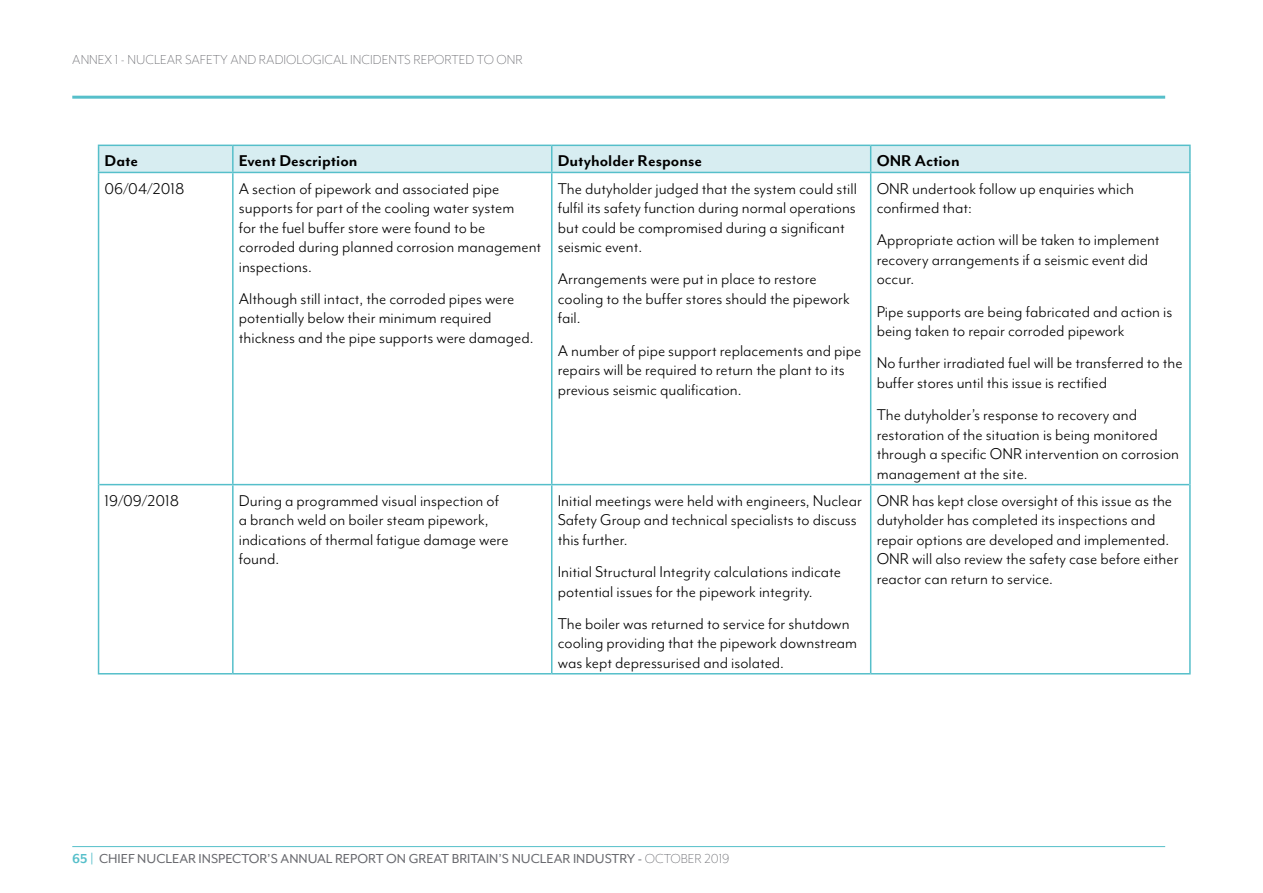
<style>
.page{position:relative;width:1263px;height:893px;background:#fff}
.page>*{position:absolute;margin:0;border:0;box-sizing:border-box;transform-origin:0 0}
.Table_Body{font:18px/19.5px "Mr Eaves Mod OT";color:#000}
.Table_Body-2{font:700 18px "Mr Eaves Mod OT";color:#000}
.t1{font:15px "Mr Eaves Mod OT";color:#696a6f}
.t2{font:300 15px "Mr Eaves Mod OT";color:#696a6f}
.s1{font-weight:700;color:#56bfca}
.s2{font-weight:300}
</style>
<div class="page">
<hr style="left:72px;top:96px;width:1093px;height:3px;background:#56bfca">
<hr style="left:72px;top:846px;width:1093px;height:1px;background:#56bfca">
<hr style="left:871px;top:145px;width:320px;height:1px;background:#55bfca">
<svg style="left:98px;top:145px;width:1091px;height:27px"></svg>
<hr style="left:1189px;top:146px;width:2px;height:26px;background:#55bfca">
<hr style="left:98px;top:172px;width:135px;height:1px;background:#55bfca">
<hr style="left:233px;top:172px;width:319px;height:1px;background:#55bfca">
<hr style="left:232px;top:173px;width:2px;height:311px;background:#55bfca">
<hr style="left:552px;top:172px;width:319px;height:1px;background:#55bfca">
<hr style="left:551px;top:173px;width:1px;height:311px;background:#55bfca">
<hr style="left:871px;top:172px;width:320px;height:1px;background:#55bfca">
<hr style="left:870px;top:173px;width:1px;height:311px;background:#55bfca">
<hr style="left:99px;top:484px;width:134px;height:1px;background:#55bfca">
<hr style="left:233px;top:484px;width:319px;height:1px;background:#55bfca">
<hr style="left:232px;top:485px;width:2px;height:188px;background:#55bfca">
<hr style="left:552px;top:484px;width:319px;height:1px;background:#55bfca">
<hr style="left:551px;top:485px;width:1px;height:188px;background:#55bfca">
<hr style="left:871px;top:484px;width:318px;height:1px;background:#55bfca">
<hr style="left:870px;top:485px;width:1px;height:188px;background:#55bfca">
<hr style="left:98px;top:173px;width:1px;height:312px;background:#56bfca">
<hr style="left:1189px;top:173px;width:2px;height:312px;background:#56bfca">
<hr style="left:98px;top:485px;width:1px;height:188px;background:#56bfca">
<hr style="left:1189px;top:485px;width:2px;height:188px;background:#56bfca">
<hr style="left:98px;top:673px;width:135px;height:1px;background:#56bfca">
<hr style="left:233px;top:673px;width:319px;height:1px;background:#56bfca">
<hr style="left:552px;top:673px;width:319px;height:1px;background:#56bfca">
<hr style="left:871px;top:673px;width:320px;height:1px;background:#56bfca">
<p class="t2" style="left:72px;top:51px;width:73px">ANNEX 1 - NUCLEAR</p>
<p class="t2" style="left:185px;top:51px;width:8px">SAFETY</p>
<p class="t2" style="left:230px;top:51px;width:10px">AND</p>
<p class="t2" style="left:259px;top:51px;width:9px">RADIOLOGICAL</p>
<p class="t2" style="left:350px;top:51px;width:8px">INCIDENTS</p>
<p class="t2" style="left:413px;top:51px;width:9px">REPORTED</p>
<p class="t2" style="left:477px;top:51px;width:47px">TO ONR</p>
<p class="Table_Body-2" style="left:105px;top:151px;width:35px">Date</p>
<p class="Table_Body-2" style="left:239px;top:151px;width:120px">Event Description</p>
<p class="Table_Body-2" style="left:558px;top:151px;width:146px">Dutyholder Response</p>
<p class="Table_Body-2" style="left:877px;top:151px;width:85px">ONR Action</p>
<p class="Table_Body" style="left:105px;top:179px;width:81px">06/04/2018</p>
<p class="Table_Body" style="left:239px;top:179px;width:304px">A section of pipework and associated pipe supports for part of the cooling water system<br>for the fuel buffer store were found to be corroded during planned corrosion management inspections.</p>
<p class="Table_Body" style="left:239px;top:289px;width:296px">Although still intact, the corroded pipes were potentially below their minimum required thickness and the pipe supports were damaged.</p>
<p class="Table_Body" style="left:877px;top:179px;width:259px">ONR undertook follow up enquiries which confirmed that:</p>
<p class="Table_Body" style="left:877px;top:230px;width:284px">Appropriate action will be taken to implement recovery arrangements if a seismic event did occur.</p>
<p class="Table_Body" style="left:877px;top:302px;width:297px">Pipe supports are being fabricated and action is being taken to repair corroded pipework</p>
<p class="Table_Body" style="left:877px;top:353px;width:307px">No further irradiated fuel will be transferred to the buffer stores until this issue is rectified</p>
<p class="Table_Body" style="left:877px;top:405px;width:304px">The dutyholder’s response to recovery and restoration of the situation is being monitored through a specific ONR intervention on corrosion management at the site.</p>
<p class="Table_Body" style="left:558px;top:179px;width:301px">The dutyholder judged that the system could still fulfil its safety function during normal operations but could be compromised during a significant seismic event.</p>
<p class="Table_Body" style="left:558px;top:269px;width:293px">Arrangements were put in place to restore cooling to the buffer stores should the pipework fail.</p>
<p class="Table_Body" style="left:558px;top:341px;width:305px">A number of pipe support replacements and pipe repairs will be required to return the plant to its previous seismic qualification.</p>
<p class="Table_Body" style="left:105px;top:491px;width:76px">19/09/2018</p>
<p class="Table_Body" style="left:239px;top:491px;width:271px">During a programmed visual inspection of a branch weld on boiler steam pipework, indications of thermal fatigue damage were found.</p>
<p class="Table_Body" style="left:558px;top:491px;width:306px">Initial meetings were held with engineers, Nuclear<br>Safety Group and technical specialists to discuss this further.</p>
<p class="Table_Body" style="left:558px;top:562px;width:285px">Initial Structural Integrity calculations indicate potential issues for the pipework integrity.</p>
<p class="Table_Body" style="left:558px;top:614px;width:301px">The boiler was returned to service for shutdown cooling providing that the pipework downstream was kept depressurised and isolated.</p>
<p class="Table_Body" style="left:877px;top:491px;width:303px">ONR has kept close oversight of this issue as the dutyholder has completed its inspections and repair options are developed and implemented.<br>ONR will also review the safety case before either reactor can return to service.</p>
<p class="t1" style="left:72px;top:850px;width:659px"><span class="s1">65 |</span> CHIEF NUCLEAR INSPECTOR’S ANNUAL REPORT ON GREAT BRITAIN’S NUCLEAR INDUSTRY - <span class="s2">OCTOBER 2019</span></p>
</div>
